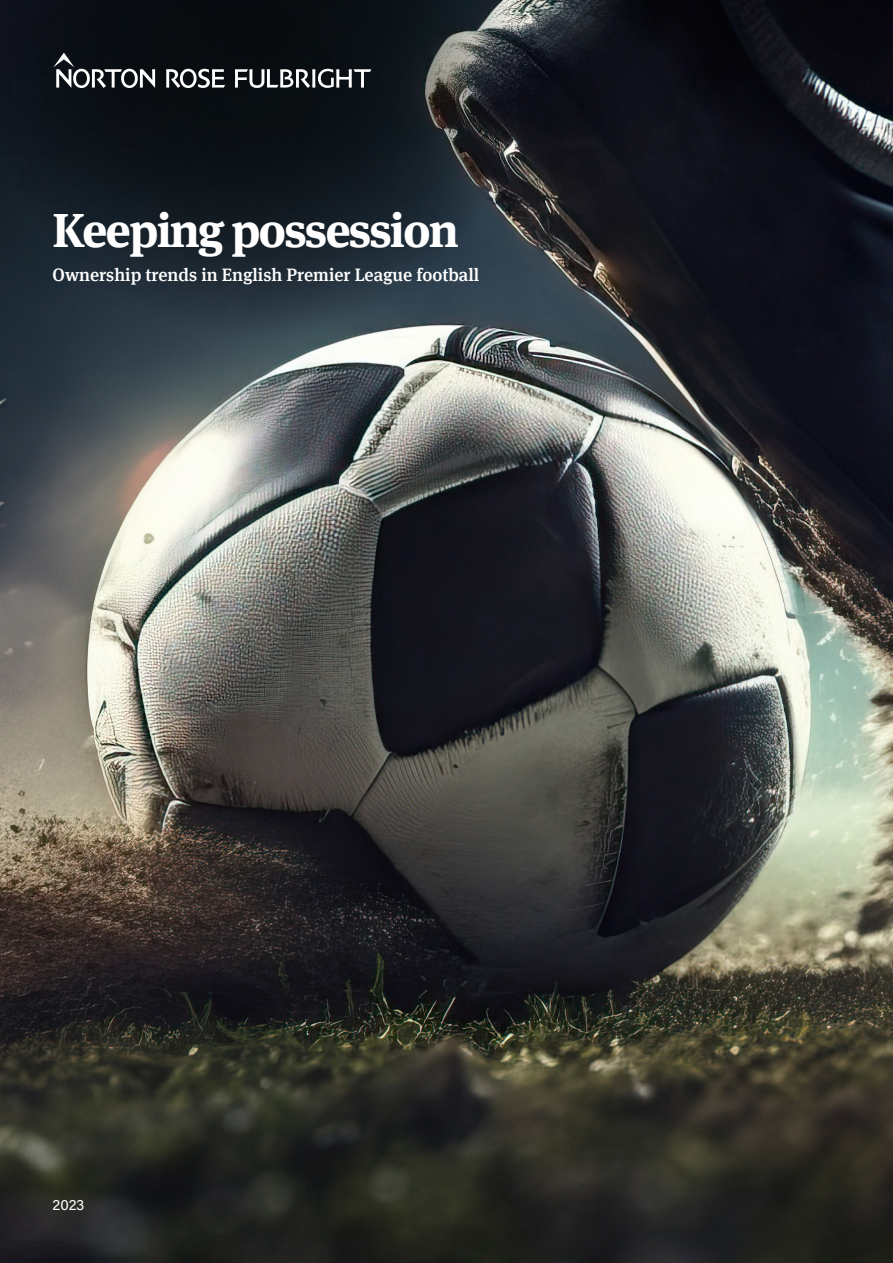
<style>
.page{position:relative;width:893px;height:1263px;background:#fff}
.page>*{position:absolute;margin:0;border:0;box-sizing:border-box;transform-origin:0 0}
.t1{font:700 48px "Meta Serif Offc Pro";letter-spacing:-.04em;color:#fff}
.t2{font:500 18px "Meta Serif Offc Pro";color:#fff}
.t3{font:15px "Acumin Pro";color:#fff}
</style>
<div class="page">
<img style="left:0;top:0;width:893px;height:1263px">
<svg style="left:0;top:0;width:522px;height:337px;background:#1c242c"></svg>
<svg style="left:53px;top:53px;width:102px;height:35px"></svg>
<svg style="left:166px;top:69px;width:59px;height:19px"></svg>
<svg style="left:235px;top:69px;width:136px;height:19px"></svg>
<h1 class="t1" style="left:53px;top:192px;width:408px">Keeping possession</h1>
<p class="t2" style="left:53px;top:261px;width:428px">Ownership trends in English Premier League football</p>
<p class="t3" style="left:53px;top:1195px;width:33px">2023</p>
</div>
